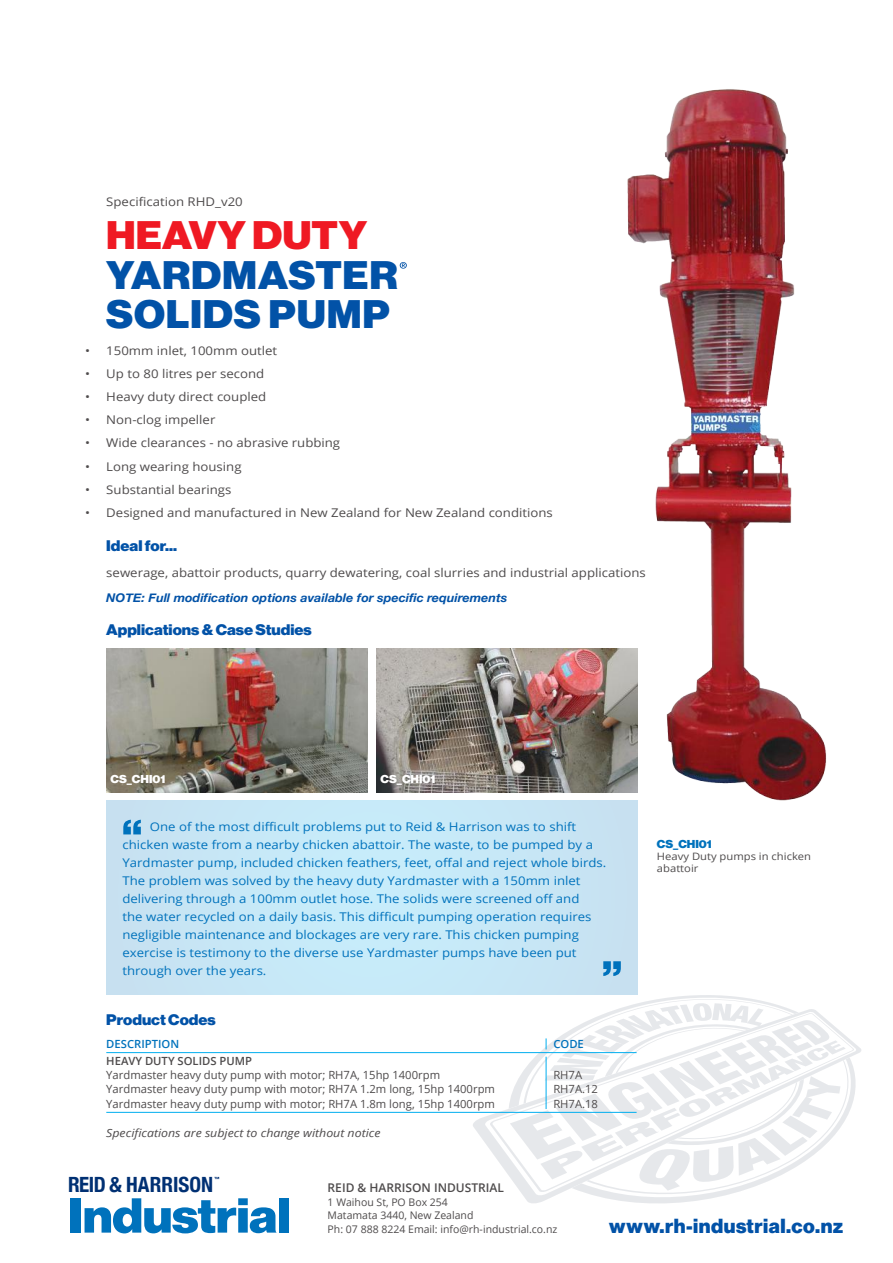
<style>
.page{position:relative;width:893px;height:1263px;background:#fff}
.page>*{position:absolute;margin:0;border:0;box-sizing:border-box;transform-origin:0 0}
.t1{font:48px "N Haas Grotesk DS Pro 95 Blk";letter-spacing:-.005em;color:#0072bc;scale:1.05 1}
.t2{font:39px/39px "N Haas Grotesk DS Pro 95 Blk";letter-spacing:.02em;color:#0252a7;scale:1.05 1}
.t3{font:39px "N Haas Grotesk DS Pro 95 Blk";color:#ef1923;scale:1.05 1}
.t4{font:700 condensed 21px "Helvetica Neue";color:#003073}
.t5{font:19.95px "N Haas Grotesk DS Pro 95 Blk";letter-spacing:.025em;color:#0252a7}
.t6{font:15px "N Haas Grotesk DS Pro 95 Blk";color:#0252a7;scale:1.05 1}
.t7{font:12px/18px "Open Sans";color:#0072bc;scale:1.1 1}
.t8{font:12px "Open Sans";color:#4e4b4c;scale:1.1 1}
.t9{font:italic 700 12px "Helvetica Neue";color:#0252a7;scale:1.05 1}
.t10{font:600 12px "Open Sans";color:#4e4b4c}
.t11{font:11.25px "Open Sans";color:#4e4b4c}
.t12{font:italic 11.25px "Open Sans";color:#4e4b4c;scale:1.1 1}
.t13{font:600 11.25px "Open Sans";color:#4e4b4c}
.t14{font:11.25px "N Haas Grotesk DS Pro 95 Blk";color:#fff;scale:1.05 1}
.t15{font:600 11.25px "Open Sans";color:#0072bc}
.t16{font:11.25px "N Haas Grotesk DS Pro 95 Blk";color:#0072bc;scale:1.05 1}
.t17{font:10.5px/13.5px "Open Sans";color:#4e4b4c}
.t18{font:10.2px/12.3px "Open Sans";color:#4e4b4c;scale:1.1 1}
</style>
<div class="page">
<svg style="left:471px;top:1053px;width:18px;height:95px"></svg>
<svg style="left:489px;top:1053px;width:20px;height:123px"></svg>
<img style="left:627px;top:89px;width:200px;height:712px">
<img style="left:106px;top:648px;width:262px;height:145px">
<img style="left:376px;top:648px;width:262px;height:145px">
<hr style="left:106px;top:1052px;width:531px;height:1px;background:#00aeef">
<hr style="left:106px;top:1112px;width:531px;height:1px;background:#00aeef">
<div style="left:106px;top:800px;width:532px;height:194px;background:#c7e7f6"></div>
<svg style="left:603px;top:961px;width:18px;height:15px"></svg>
<svg style="left:123px;top:820px;width:18px;height:14px"></svg>
<svg style="left:509px;top:994px;width:352px;height:210px"></svg>
<svg style="left:400px;top:262px;width:7px;height:7px"></svg>
<p class="t8" style="left:106px;top:194px;width:126px">Specification RHD_v20</p>
<h2 class="t3" style="left:106px;top:212px;width:250px">HEAVY DUTY</h2>
<h2 class="t2" style="left:106px;top:257px;width:279px">YARDMASTER<br>SOLIDS PUMP</h2>
<p class="t8" style="left:85px;top:342px;width:176px">• 150mm inlet, 100mm outlet</p>
<p class="t8" style="left:85px;top:366px;width:165px">• Up to 80 litres per second</p>
<p class="t8" style="left:85px;top:389px;width:166px">• Heavy duty direct coupled</p>
<p class="t8" style="left:85px;top:412px;width:120px">• Non-clog impeller</p>
<p class="t8" style="left:85px;top:435px;width:233px">• Wide clearances - no abrasive rubbing</p>
<p class="t8" style="left:85px;top:458px;width:144px">• Long wearing housing</p>
<p class="t8" style="left:85px;top:481px;width:135px">• Substantial bearings</p>
<p class="t8" style="left:85px;top:504px;width:427px">• Designed and manufactured in New Zealand for New Zealand conditions</p>
<p class="t6" style="left:106px;top:537px;width:69px">Ideal for...</p>
<p class="t8" style="left:106px;top:565px;width:492px">sewerage, abattoir products, quarry dewatering, coal slurries and industrial applications</p>
<p class="t9" style="left:106px;top:588px;width:383px">NOTE: Full modification options available for specific requirements</p>
<p class="t6" style="left:106px;top:620px;width:197px">Applications &amp; Case Studies</p>
<p class="t14" style="left:111px;top:772px;width:54px">CS_CHI01</p>
<p class="t14" style="left:381px;top:772px;width:54px">CS_CHI01</p>
<p class="t7" style="left:122px;top:817px;width:441px;text-indent:27px">One of the most difficult problems put to Reid &amp; Harrison was to shift chicken waste from a nearby chicken abattoir. The waste, to be pumped by a Yardmaster pump, included chicken feathers, feet, offal and reject whole birds.<br>The problem was solved by the heavy duty Yardmaster with a 150mm inlet delivering through a 100mm outlet hose. The solids were screened off and<br>the water recycled on a daily basis. This difficult pumping operation requires negligible maintenance and blockages are very rare. This chicken pumping exercise is testimony to the diverse use Yardmaster pumps have been put through over the years.</p>
<p class="t6" style="left:106px;top:1010px;width:106px">Product Codes</p>
<p class="t15" style="left:106px;top:1036px;width:74px">DESCRIPTION</p>
<p class="t15" style="left:553px;top:1036px;width:32px">CODE</p>
<p class="t13" style="left:106px;top:1053px;width:147px">HEAVY DUTY SOLIDS PUMP</p>
<p class="t11" style="left:106px;top:1067px;width:335px">Yardmaster heavy duty pump with motor; RH7A, 15hp 1400rpm</p>
<p class="t11" style="left:553px;top:1067px;width:30px">RH7A</p>
<p class="t11" style="left:106px;top:1081px;width:390px">Yardmaster heavy duty pump with motor; RH7A 1.2m long, 15hp 1400rpm</p>
<p class="t11" style="left:553px;top:1081px;width:46px">RH7A.12</p>
<p class="t11" style="left:106px;top:1096px;width:390px">Yardmaster heavy duty pump with motor; RH7A 1.8m long, 15hp 1400rpm</p>
<p class="t11" style="left:553px;top:1096px;width:46px">RH7A.18</p>
<p class="t12" style="left:106px;top:1125px;width:251px">Specifications are subject to change without notice</p>
<p class="t16" style="left:657px;top:837px;width:54px">CS_CHI01</p>
<p class="t18" style="left:657px;top:850px;width:142px">Heavy Duty pumps in chicken abattoir</p>
<h3 class="t4" style="left:68px;top:1167px;width:147px">REID &amp; HARRISON</h3>
<h1 class="t1" style="left:68px;top:1187px;width:213px">Industrial</h1>
<p class="t10" style="left:328px;top:1179px;width:178px">REID &amp; HARRISON INDUSTRIAL</p>
<p class="t17" style="left:328px;top:1195px;width:147px">1 Waihou St, PO Box 254<br>Matamata 3440, New Zealand</p>
<p class="t17" style="left:328px;top:1222px;width:231px">Ph: 07 888 8224 Email: info@rh-industrial.co.nz</p>
<h3 class="t5" style="left:609px;top:1214px;width:236px">www.rh-industrial.co.nz</h3>
</div>
